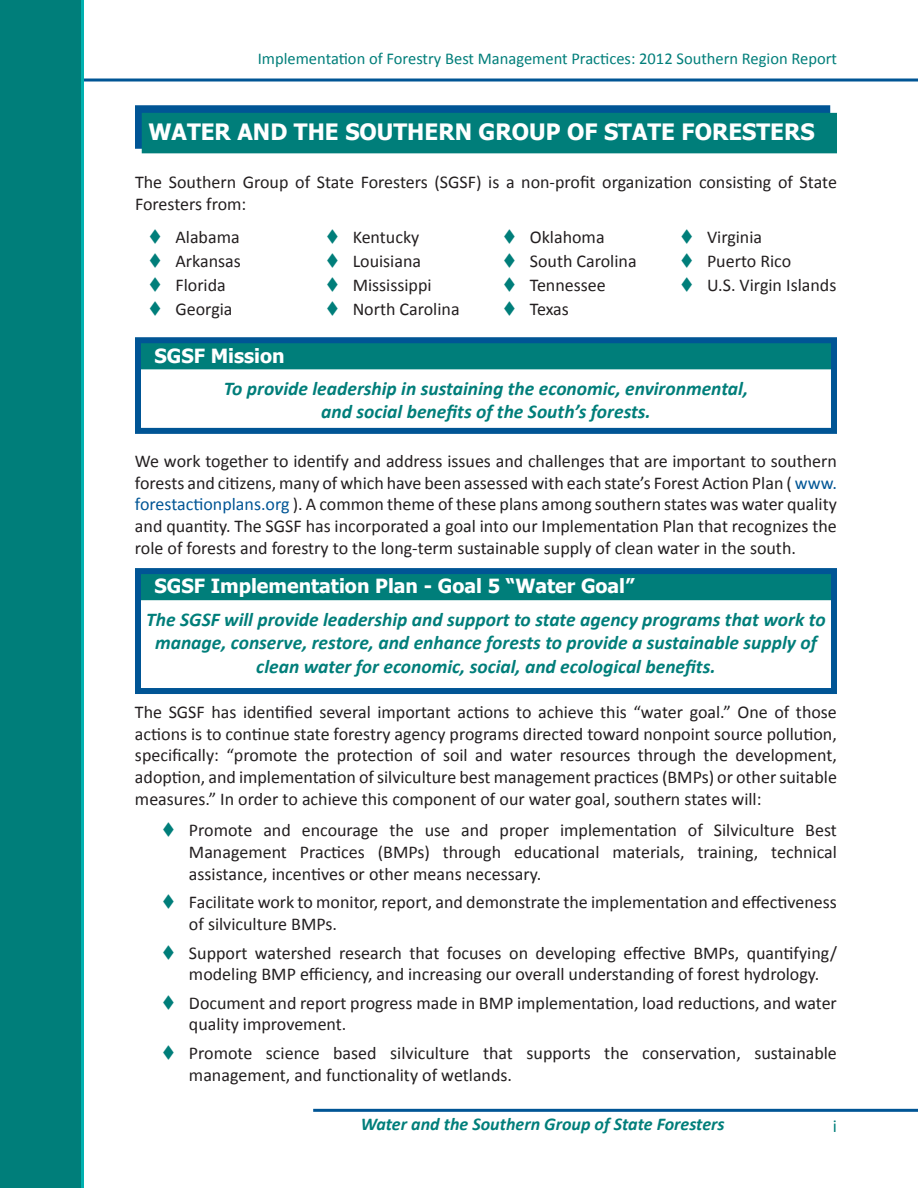
<style>
.page{position:relative;width:918px;height:1188px;background:#fff}
.page>*{position:absolute;margin:0;border:0;box-sizing:border-box;transform-origin:0 0}
.t1{font:700 22.5px "Tahoma";color:#fff}
.t2{font:italic 700 19.5px/23.4px "Calibri";color:#007e7a;text-align:center}
.t3{font:700 19.5px "Tahoma";color:#fff}
.t4{font:18px/21.6px "Calibri";color:#231f20}
.t5{font:italic 700 18px "Calibri";color:#007e7a}
.t6{font:18px "Calibri";color:#007e7a}
.t7{font:16.5px "Calibri";color:#007e7a}
.s1{color:#005595}
</style>
<div class="page">
<hr style="left:0;top:79px;width:918px;height:3px;background:#005595">
<hr style="left:313px;top:1109px;width:605px;height:3px;background:#005595">
<svg style="left:80px;top:0;width:4px;height:1188px;background:#00a4a2"></svg>
<div style="left:0;top:0;width:80px;height:1188px;background:#007e7a"></div>
<div style="left:135px;top:105px;width:695px;height:44px;background:#005595"></div>
<div style="left:142px;top:113px;width:695px;height:40px;background:#007e7a"></div>
<div style="left:141px;top:341px;width:690px;height:28px;background:#007e7a"></div>
<div style="left:135px;top:337px;width:702px;height:97px;border:6px solid #005595"></div>
<div style="left:141px;top:572px;width:690px;height:28px;background:#007e7a"></div>
<div style="left:135px;top:568px;width:702px;height:126px;border:6px solid #005595"></div>
<p class="t7" style="left:258px;top:49px;width:581px">Implementation of Forestry Best Management Practices: 2012 Southern Region Report</p>
<p class="t1" style="left:148px;top:116px;width:668px">WATER AND THE SOUTHERN GROUP OF STATE FORESTERS</p>
<p class="t4" style="left:135px;top:171px;width:703px">The Southern Group of State Foresters (SGSF) is a non-profit organization consisting of State<br>Foresters from:</p>
<p class="t4" style="left:176px;top:224px;width:67px;line-height:24px">Alabama<br>Arkansas<br>Florida<br>Georgia</p>
<p class="t4" style="left:353px;top:224px;width:108px;line-height:24px">Kentucky<br>Louisiana<br>Mississippi<br>North Carolina</p>
<p class="t4" style="left:530px;top:224px;width:108px;line-height:24px">Oklahoma<br>South Carolina<br>Tennessee<br>Texas</p>
<p class="t4" style="left:707px;top:224px;width:131px;line-height:24px">Virginia<br>Puerto Rico<br>U.S. Virgin Islands</p>
<p class="t3" style="left:154px;top:342px;width:132px">SGSF Mission</p>
<p class="t2" style="left:224px;top:376px;width:526px">To provide leadership in sustaining the economic, environmental, and social benefits of the South’s forests.</p>
<p class="t4" style="left:135px;top:449px;width:704px;text-align:justify">We work together to identify and address issues and challenges that are important to southern forests and citizens, many of which have been assessed with each state’s Forest Action Plan ( <span class="s1">www. forestactionplans.org</span> ). A common theme of these plans among southern states was water quality and quantity. The SGSF has incorporated a goal into our Implementation Plan that recognizes the role of forests and forestry to the long-term sustainable supply of clean water in the south.</p>
<p class="t3" style="left:154px;top:573px;width:482px">SGSF Implementation Plan - Goal 5 “Water Goal”</p>
<p class="t2" style="left:146px;top:607px;width:681px">The SGSF will provide leadership and support to state agency programs that work to manage, conserve, restore, and enhance forests to provide a sustainable supply of clean water for economic, social, and ecological benefits.</p>
<p class="t4" style="left:135px;top:701px;width:703px;text-align:justify">The SGSF has identified several important actions to achieve this “water goal.” One of those actions is to continue state forestry agency programs directed toward nonpoint source pollution, specifically: “promote the protection of soil and water resources through the development, adoption, and implementation of silviculture best management practices (BMPs) or other suitable measures.” In order to achieve this component of our water goal, southern states will:</p>
<p class="t4" style="left:189px;top:819px;width:650px;text-align:justify">Promote and encourage the use and proper implementation of Silviculture Best Management Practices (BMPs) through educational materials, training, technical assistance, incentives or other means necessary.</p>
<p class="t4" style="left:189px;top:891px;width:649px">Facilitate work to monitor, report, and demonstrate the implementation and effectiveness of silviculture BMPs.</p>
<p class="t4" style="left:189px;top:941px;width:650px">Support watershed research that focuses on developing effective BMPs, quantifying/ modeling BMP efficiency, and increasing our overall understanding of forest hydrology.</p>
<p class="t4" style="left:189px;top:991px;width:649px">Document and report progress made in BMP implementation, load reductions, and water quality improvement.</p>
<p class="t4" style="left:189px;top:1041px;width:649px">Promote science based silviculture that supports the conservation, sustainable management, and functionality of wetlands.</p>
<p class="t5" style="left:361px;top:1113px;width:365px">Water and the Southern Group of State Foresters</p>
<p class="t6" style="left:833px;top:1115px;width:6px">i</p>
</div>
